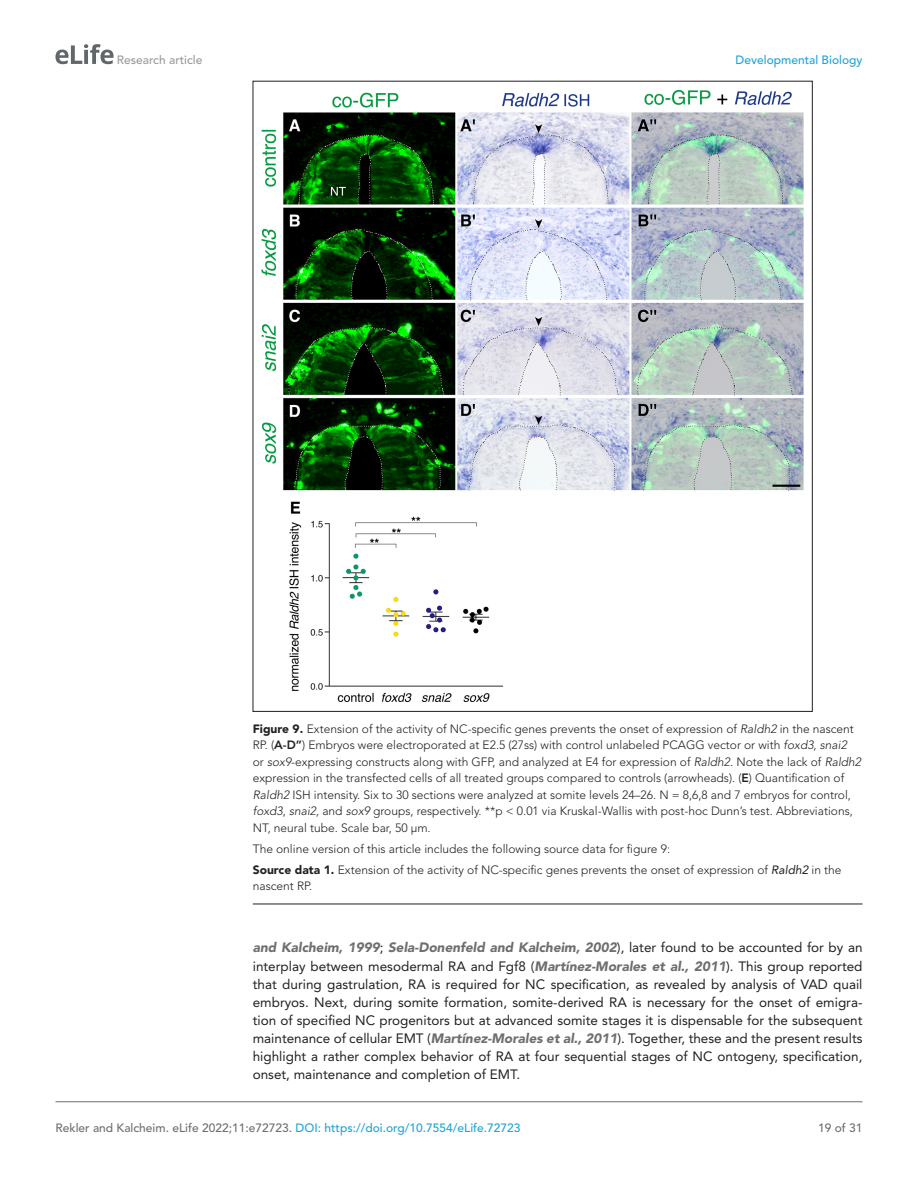
<style>
.page{position:relative;width:918px;height:1188px;background:#fff}
.page>*{position:absolute;margin:0;border:0;box-sizing:border-box;transform-origin:0 0}
.t1{font:13.5px/18.1px "Avenir LT Std";color:#231f20;text-align:justify}
.t2{font:300 12px/16.5px "Avenir LT Std";color:#231f20}
.t3{font:500 12px "Avenir LT Std";color:#1ea4d7}
.t4{font:500 12px "Avenir LT Std";color:#9a9a9a}
.t5{font:500 12px "Avenir LT Std";color:#6e6e70}
.s1{font-weight:900}
.s2{font-style:italic}
.s3{font-weight:800}
.s4{font-weight:400;font-style:italic}
.s5{font-weight:900;font-style:italic;color:#6e6e70}
.s6{color:#6e6e70}
</style>
<div class="page">
<svg style="left:55px;top:44px;width:59px;height:20px"></svg>
<hr style="left:56px;top:1101px;width:806px;height:1px;background:#6e6e70">
<hr style="left:253px;top:904px;width:610px;height:1px;background:#231f20">
<img style="left:262px;top:90px;width:541px;height:612px">
<p class="t4" style="left:117px;top:53px;width:87px">Research article</p>
<p class="t3" style="left:736px;top:53px;width:128px">Developmental Biology</p>
<p class="t2" style="left:253px;top:720px;width:610px"><span class="s1">Figure 9.</span> Extension of the activity of NC-specific genes prevents the onset of expression of <span class="s2">Raldh2</span> in the nascent RP. (<span class="s3">A-D”</span>) Embryos were electroporated at E2.5 (27ss) with control unlabeled PCAGG vector or with <span class="s2">foxd3</span>, <span class="s2">snai2<br></span>or <span class="s2">sox9</span>-expressing constructs along with GFP, and analyzed at E4 for expression of <span class="s2">Raldh2</span>. Note the lack of <span class="s2">Raldh2 </span>expression in the transfected cells of all treated groups compared to controls (arrowheads). (<span class="s3">E</span>) Quantification of <span class="s2">Raldh2</span> ISH intensity. Six to 30 sections were analyzed at somite levels 24–26. N = 8,6,8 and 7 embryos for control, <span class="s2">foxd3</span>, <span class="s2">snai2,</span> and <span class="s2">sox9</span> groups, respectively. **p &lt; 0.01 via Kruskal-Wallis with post-hoc Dunn’s test. Abbreviations, NT, neural tube. Scale bar, 50 μm.</p>
<p class="t2" style="left:253px;top:838px;width:590px;line-height:21px">The online version of this article includes the following source data for figure 9:<br><span class="s1">Source data 1.</span> Extension of the activity of NC-specific genes prevents the onset of expression of <span class="s4">Raldh2</span> in the</p>
<p class="t2" style="left:253px;top:878px;width:61px">nascent RP.</p>
<p class="t1" style="left:253px;top:939px;width:611px"><span class="s5">and Kalcheim, 1999</span>; <span class="s5">Sela-Donenfeld and Kalcheim, 2002</span>), later found to be accounted for by an interplay between mesodermal RA and Fgf8 (<span class="s5">Martínez-Morales et al., 2011</span>). This group reported that during gastrulation, RA is required for NC specification, as revealed by analysis of VAD quail embryos. Next, during somite formation, somite-derived RA is necessary for the onset of emigra&shy;tion of specified NC progenitors but at advanced somite stages it is dispensable for the subsequent maintenance of cellular EMT (<span class="s5">Martínez-Morales et al., 2011</span>). Together, these and the present results highlight a rather complex behavior of RA at four sequential stages of NC ontogeny, specification, onset, maintenance and completion of EMT.</p>
<p class="t3" style="left:56px;top:1121px;width:467px"><span class="s6">Rekler and Kalcheim. eLife 2022;11:e72723.</span> DOI: https://doi.org/10.7554/eLife.72723</p>
<p class="t5" style="left:818px;top:1121px;width:46px">19 of 31</p>
</div>
